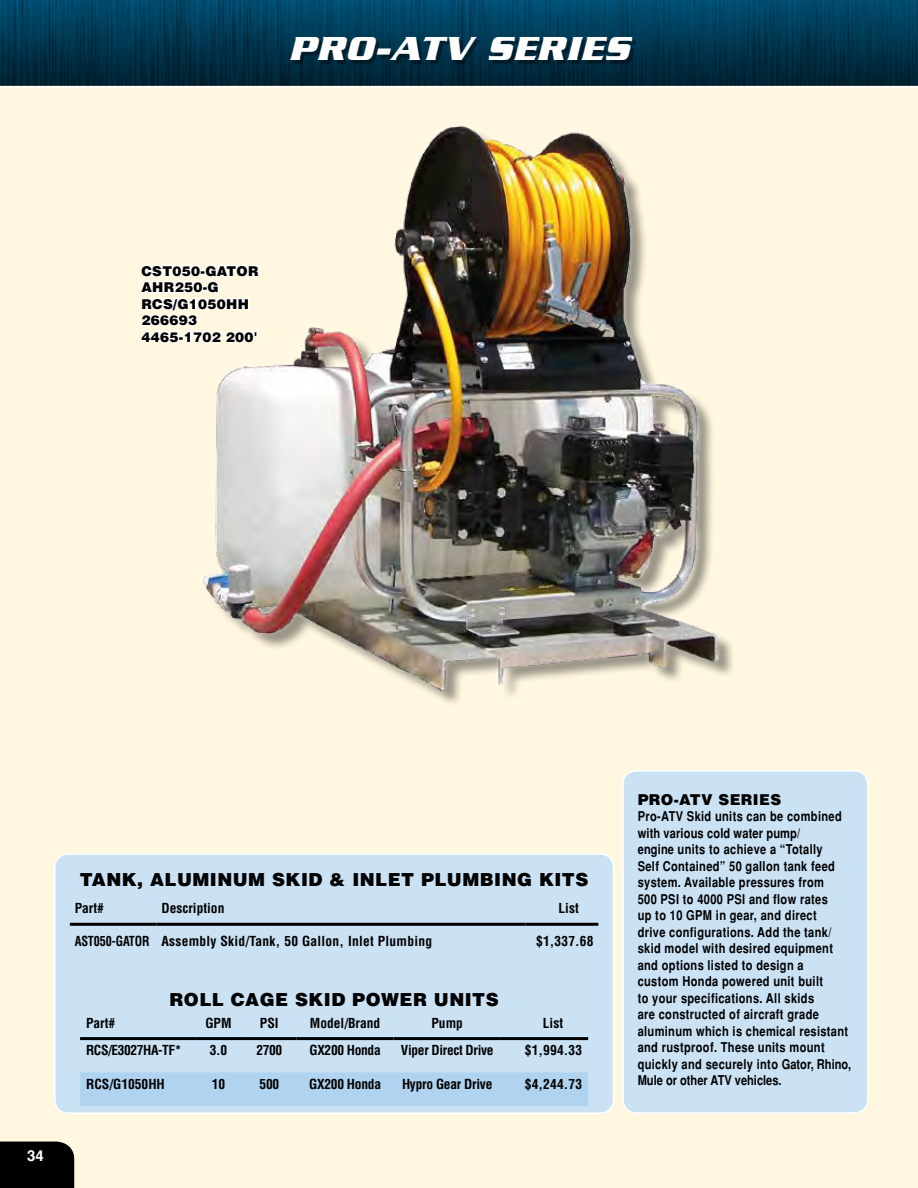
<style>
.page{position:relative;width:918px;height:1188px;background:#fff}
.page>*{position:absolute;margin:0;border:0;box-sizing:border-box;transform-origin:0 0}
.t1{font:italic 700 36px "Serpentine";letter-spacing:.025em;color:#fff}
.t2{font:900 18px "Helvetica";letter-spacing:.025em;color:#000}
.t3{font:900 15px "Helvetica";letter-spacing:.025em;color:#000}
.t4{font:700 15px "Helvetica";color:#fff}
.t5{font:700 condensed 13.5px/16.5px "Helvetica";letter-spacing:.025em;color:#000}
.t6{font:700 condensed 13.5px "Helvetica";color:#000}
.t7{font:700 condensed 13.5px "Helvetica";letter-spacing:.02em;color:#000;scale:.9 1}
.t8{font:900 13.5px/16.5px "Helvetica";letter-spacing:.025em;color:#000}
.t9{font:700 condensed 13.5px "Helvetica";letter-spacing:-.025em;color:#000}
.t10{font:700 condensed 13.5px "Helvetica";letter-spacing:-.02em;color:#000}
.t11{font:700 condensed 13.5px "Helvetica";letter-spacing:-.03em;color:#000}
</style>
<div class="page">
<div style="left:0;top:81px;width:918px;height:1107px;background:#fff7df"></div>
<div style="left:0;top:1142px;width:74px;height:46px;background:#000"></div>
<hr style="left:0;top:85px;width:918px;height:3px;background:#fff">
<svg style="left:0;top:0;width:918px;height:85px;background:#003751"></svg>
<div style="left:55px;top:854px;width:559px;height:259px;background:#cbe2f5;border-radius:14px"></div>
<div style="left:54px;top:853px;width:560px;height:261px;border:2px solid #fff;border-radius:14px"></div>
<div style="left:623px;top:771px;width:245px;height:342px;background:#cbe2f5;border-radius:14px"></div>
<div style="left:622px;top:770px;width:246px;height:344px;border:2px solid #fff;border-radius:14px"></div>
<img style="left:203px;top:126px;width:530px;height:572px">
<div style="left:293px;top:40px;width:343px;height:23px;background:#000;opacity:.4"></div>
<svg style="left:140px;top:261px;width:121px;height:83px"></svg>
<hr style="left:70px;top:923px;width:87px;height:3px;background:#000">
<hr style="left:157px;top:923px;width:368px;height:3px;background:#000">
<hr style="left:525px;top:923px;width:73px;height:3px;background:#000">
<div style="left:80px;top:1072px;width:508px;height:34px;background:#b0d3ef"></div>
<hr style="left:80px;top:1037px;width:115px;height:3px;background:#000">
<hr style="left:195px;top:1037px;width:47px;height:3px;background:#000">
<hr style="left:242px;top:1037px;width:55px;height:3px;background:#000">
<hr style="left:297px;top:1037px;width:97px;height:3px;background:#000">
<hr style="left:394px;top:1037px;width:107px;height:3px;background:#000">
<hr style="left:501px;top:1037px;width:87px;height:3px;background:#000">
<h1 class="t1" style="left:289px;top:28px;width:342px">PRO-ATV SERIES</h1>
<p class="t8" style="left:141px;top:262px;width:119px">CST050-GATOR<br>AHR250-G<br>RCS/G1050HH<br>266693<br>4465-1702 200'</p>
<p class="t4" style="left:27px;top:1149px;width:18px">34</p>
<h2 class="t2" style="left:80px;top:867px;width:510px">TANK, ALUMINUM SKID &amp; INLET PLUMBING KITS</h2>
<p class="t6" style="left:75px;top:900px;width:31px">Part#</p>
<p class="t6" style="left:161px;top:900px;width:64px">Description</p>
<p class="t6" style="left:559px;top:900px;width:22px">List</p>
<p class="t7" style="left:75px;top:933px;width:399px">AST050-GATOR Assembly Skid/Tank, 50 Gallon, Inlet Plumbing</p>
<p class="t6" style="left:536px;top:933px;width:59px">$1,337.68</p>
<h2 class="t2" style="left:170px;top:987px;width:331px">ROLL CAGE SKID POWER UNITS</h2>
<p class="t6" style="left:86px;top:1015px;width:31px">Part#</p>
<p class="t6" style="left:205px;top:1015px;width:28px">GPM</p>
<p class="t6" style="left:260px;top:1015px;width:20px">PSI</p>
<p class="t6" style="left:310px;top:1015px;width:72px">Model/Brand</p>
<p class="t6" style="left:431px;top:1015px;width:33px">Pump</p>
<p class="t6" style="left:543px;top:1015px;width:22px">List</p>
<p class="t11" style="left:86px;top:1042px;width:97px">RCS/E3027HA-TF*</p>
<p class="t6" style="left:210px;top:1042px;width:19px">3.0</p>
<p class="t6" style="left:256px;top:1042px;width:27px">2700</p>
<p class="t9" style="left:310px;top:1042px;width:73px">GX200 Honda</p>
<p class="t9" style="left:401px;top:1042px;width:94px">Viper Direct Drive</p>
<p class="t6" style="left:525px;top:1042px;width:59px">$1,994.33</p>
<p class="t6" style="left:86px;top:1076px;width:80px">RCS/G1050HH</p>
<p class="t6" style="left:212px;top:1076px;width:15px">10</p>
<p class="t6" style="left:260px;top:1076px;width:21px">500</p>
<p class="t10" style="left:309px;top:1076px;width:73px">GX200 Honda</p>
<p class="t10" style="left:402px;top:1076px;width:92px">Hypro Gear Drive</p>
<p class="t6" style="left:525px;top:1076px;width:59px">$4,244.73</p>
<p class="t3" style="left:638px;top:790px;width:145px">PRO-ATV SERIES</p>
<p class="t5" style="left:638px;top:808px;width:215px">Pro-ATV Skid units can be combined with various cold water pump/<br>engine units to achieve a “Totally<br>Self Contained” 50 gallon tank feed system. Available pressures from<br>500 PSI to 4000 PSI and flow rates<br>up to 10 GPM in gear, and direct<br>drive configurations. Add the tank/ skid model with desired equipment and options listed to design a<br>custom Honda powered unit built<br>to your specifications. All skids<br>are constructed of aircraft grade aluminum which is chemical resistant and rustproof. These units mount quickly and securely into Gator, Rhino, Mule or other ATV vehicles.</p>
</div>
